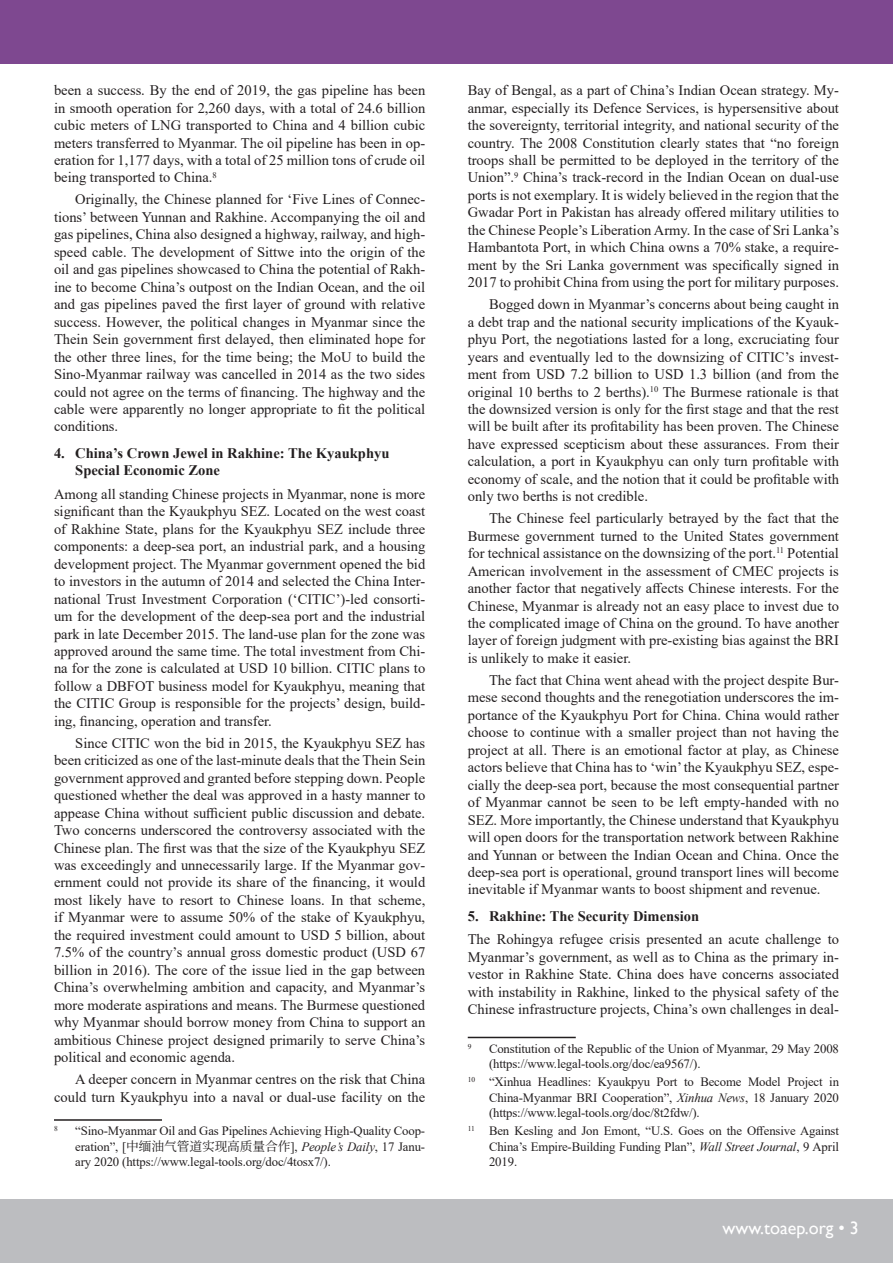
<style>
.page{position:relative;width:893px;height:1263px;background:#fff}
.page>*{position:absolute;margin:0;border:0;box-sizing:border-box;transform-origin:0 0}
.t1{font:18px "Gill Sans";color:#fff}
.Para_mid{font:14.55px/17.4px "Times New Roman";color:#231f20;text-align:justify}
.Para_last{font:14.55px/17.4px "Times New Roman";color:#231f20;text-align:justify}
.Para_first{font:14.55px/17.4px "Times New Roman";color:#231f20;text-align:justify}
.t2{font:700 14.55px/17.4px "Times New Roman";color:#231f20}
.Footnote_Text{font:12.75px/15.3px "Times New Roman";letter-spacing:-.01em;color:#231f20;text-align:justify}
.Footnote_Text-2{font:7.5px "Times New Roman";color:#231f20}
.s1{font-family:"Source Han Serif"}
.s2{font-style:italic}
</style>
<div class="page">
<div style="left:0;top:1199px;width:893px;height:64px;background:#bcbdc0"></div>
<div style="left:0;top:0;width:893px;height:64px;background:#7e4890"></div>
<hr style="left:54px;top:1119px;width:108px;height:2px;background:#231f20">
<hr style="left:468px;top:1037px;width:108px;height:1px;background:#231f20">
<p class="Para_mid" style="left:54px;top:81px;width:373px">been a success. By the end of 2019, the gas pipeline has been in smooth operation for 2,260 days, with a total of 24.6 billion cubic meters of LNG transported to China and 4 billion cubic meters transferred to Myanmar. The oil pipeline has been in op&shy;eration for 1,177 days, with a total of 25 million tons of crude oil being transported to China.<sup>8</sup></p>
<p class="Para_last" style="left:54px;top:190px;width:373px;text-indent:21px">Originally, the Chinese planned for ‘Five Lines of Connec&shy;tions’ between Yunnan and Rakhine. Accompanying the oil and gas pipelines, China also designed a highway, railway, and high&shy;speed cable. The development of Sittwe into the origin of the oil and gas pipelines showcased to China the potential of Rakh&shy;ine to become China’s outpost on the Indian Ocean, and the oil and gas pipelines paved the first layer of ground with relative success. However, the political changes in Myanmar since the Thein Sein government first delayed, then eliminated hope for the other three lines, for the time being; the MoU to build the Sino-Myanmar railway was cancelled in 2014 as the two sides could not agree on the terms of financing. The highway and the cable were apparently no longer appropriate to fit the political conditions.</p>
<p class="t2" style="left:75px;top:444px;width:316px;text-indent:-21px">4. China’s Crown Jewel in Rakhine: The Kyaukphyu<br>Special Economic Zone</p>
<p class="Para_first" style="left:54px;top:485px;width:373px">Among all standing Chinese projects in Myanmar, none is more significant than the Kyaukphyu SEZ. Located on the west coast of Rakhine State, plans for the Kyaukphyu SEZ include three components: a deep-sea port, an industrial park, and a housing development project. The Myanmar government opened the bid to investors in the autumn of 2014 and selected the China Inter&shy;national Trust Investment Corporation (‘CITIC’)-led consorti&shy;um for the development of the deep-sea port and the industrial park in late December 2015. The land-use plan for the zone was approved around the same time. The total investment from Chi&shy;na for the zone is calculated at USD 10 billion. CITIC plans to follow a DBFOT business model for Kyaukphyu, meaning that the CITIC Group is responsible for the projects’ design, build&shy;ing, financing, operation and transfer.</p>
<p class="Para_mid" style="left:54px;top:734px;width:373px;text-indent:21px">Since CITIC won the bid in 2015, the Kyaukphyu SEZ has been criticized as one of the last-minute deals that the Thein Sein government approved and granted before stepping down. People questioned whether the deal was approved in a hasty manner to appease China without sufficient public discussion and debate.<br>Two concerns underscored the controversy associated with the Chinese plan. The first was that the size of the Kyaukphyu SEZ was exceedingly and unnecessarily large. If the Myanmar gov&shy;ernment could not provide its share of the financing, it would most likely have to resort to Chinese loans. In that scheme, if Myanmar were to assume 50% of the stake of Kyaukphyu, the required investment could amount to USD 5 billion, about 7.5% of the country’s annual gross domestic product (USD 67 billion in 2016). The core of the issue lied in the gap between China’s overwhelming ambition and capacity, and Myanmar’s more moderate aspirations and means. The Burmese questioned why Myanmar should borrow money from China to support an ambitious Chinese project designed primarily to serve China’s political and economic agenda.</p>
<p class="Para_mid" style="left:54px;top:1070px;width:373px;text-align:right">A deeper concern in Myanmar centres on the risk that China could turn Kyaukphyu into a naval or dual-use facility on the</p>
<p class="Footnote_Text-2" style="left:54px;top:1123px;width:5px">8</p>
<p class="Footnote_Text" style="left:75px;top:1123px;width:351px">“Sino-Myanmar Oil and Gas Pipelines Achieving High-Quality Coop&shy;eration”, [<span class="s1">中缅油气管道实现高质量合作</span>], <span class="s2">People’s Daily</span>, 17 Janu&shy;ary 2020 (https://www.legal-tools.org/doc/4tosx7/).</p>
<p class="Para_mid" style="left:468px;top:81px;width:373px">Bay of Bengal, as a part of China’s Indian Ocean strategy. My&shy;anmar, especially its Defence Services, is hypersensitive about the sovereignty, territorial integrity, and national security of the country. The 2008 Constitution clearly states that “no foreign troops shall be permitted to be deployed in the territory of the Union”.<sup>9</sup> China’s track-record in the Indian Ocean on dual-use ports is not exemplary. It is widely believed in the region that the Gwadar Port in Pakistan has already offered military utilities to the Chinese People’s Liberation Army. In the case of Sri Lanka’s Hambantota Port, in which China owns a 70% stake, a require&shy;ment by the Sri Lanka government was specifically signed in 2017 to prohibit China from using the port for military purposes.</p>
<p class="Para_mid" style="left:468px;top:295px;width:373px;text-indent:21px">Bogged down in Myanmar’s concerns about being caught in a debt trap and the national security implications of the Kyauk&shy;phyu Port, the negotiations lasted for a long, excruciating four years and eventually led to the downsizing of CITIC’s invest&shy;ment from USD 7.2 billion to USD 1.3 billion (and from the original 10 berths to 2 berths).<sup>10</sup> The Burmese rationale is that the downsized version is only for the first stage and that the rest will be built after its profitability has been proven. The Chinese have expressed scepticism about these assurances. From their calculation, a port in Kyaukphyu can only turn profitable with economy of scale, and the notion that it could be profitable with only two berths is not credible.</p>
<p class="Para_mid" style="left:468px;top:509px;width:373px;text-indent:21px">The Chinese feel particularly betrayed by the fact that the Burmese government turned to the United States government for technical assistance on the downsizing of the port.<sup>11</sup> Potential American involvement in the assessment of CMEC projects is another factor that negatively affects Chinese interests. For the Chinese, Myanmar is already not an easy place to invest due to the complicated image of China on the ground. To have another layer of foreign judgment with pre-existing bias against the BRI is unlikely to make it easier.</p>
<p class="Para_last" style="left:468px;top:671px;width:373px;text-indent:21px">The fact that China went ahead with the project despite Bur&shy;mese second thoughts and the renegotiation underscores the im&shy;portance of the Kyaukphyu Port for China. China would rather choose to continue with a smaller project than not having the project at all. There is an emotional factor at play, as Chinese actors believe that China has to ‘win’ the Kyaukphyu SEZ, espe&shy;cially the deep-sea port, because the most consequential partner of Myanmar cannot be seen to be left empty-handed with no SEZ. More importantly, the Chinese understand that Kyaukphyu will open doors for the transportation network between Rakhine and Yunnan or between the Indian Ocean and China. Once the deep-sea port is operational, ground transport lines will become inevitable if Myanmar wants to boost shipment and revenue.</p>
<p class="t2" style="left:468px;top:907px;width:233px">5. Rakhine: The Security Dimension</p>
<p class="Para_first" style="left:468px;top:930px;width:373px">The Rohingya refugee crisis presented an acute challenge to Myanmar’s government, as well as to China as the primary in&shy;vestor in Rakhine State. China does have concerns associated with instability in Rakhine, linked to the physical safety of the Chinese infrastructure projects, China’s own challenges in deal-</p>
<p class="Footnote_Text-2" style="left:468px;top:1041px;width:5px">9</p>
<p class="Footnote_Text" style="left:489px;top:1040px;width:351px">Constitution of the Republic of the Union of Myanmar, 29 May 2008 (https://www.legal-tools.org/doc/ea9567/).</p>
<p class="Footnote_Text" style="left:489px;top:1074px;width:351px;text-indent:-21px"><sup>10</sup> “Xinhua Headlines: Kyaukpyu Port to Become Model Project in China-Myanmar BRI Cooperation”, <span class="s2">Xinhua News</span>, 18 January 2020 (https://www.legal-tools.org/doc/8t2fdw/).</p>
<p class="Footnote_Text" style="left:489px;top:1123px;width:351px;text-indent:-21px"><sup>11</sup> Ben Kesling and Jon Emont, “U.S. Goes on the Offensive Against China’s Empire-Building Funding Plan”, <span class="s2">Wall Street Journal</span>, 9 April 2019.</p>
<p class="t1" style="left:722px;top:1218px;width:138px">www.toaep.org • 3</p>
</div>
